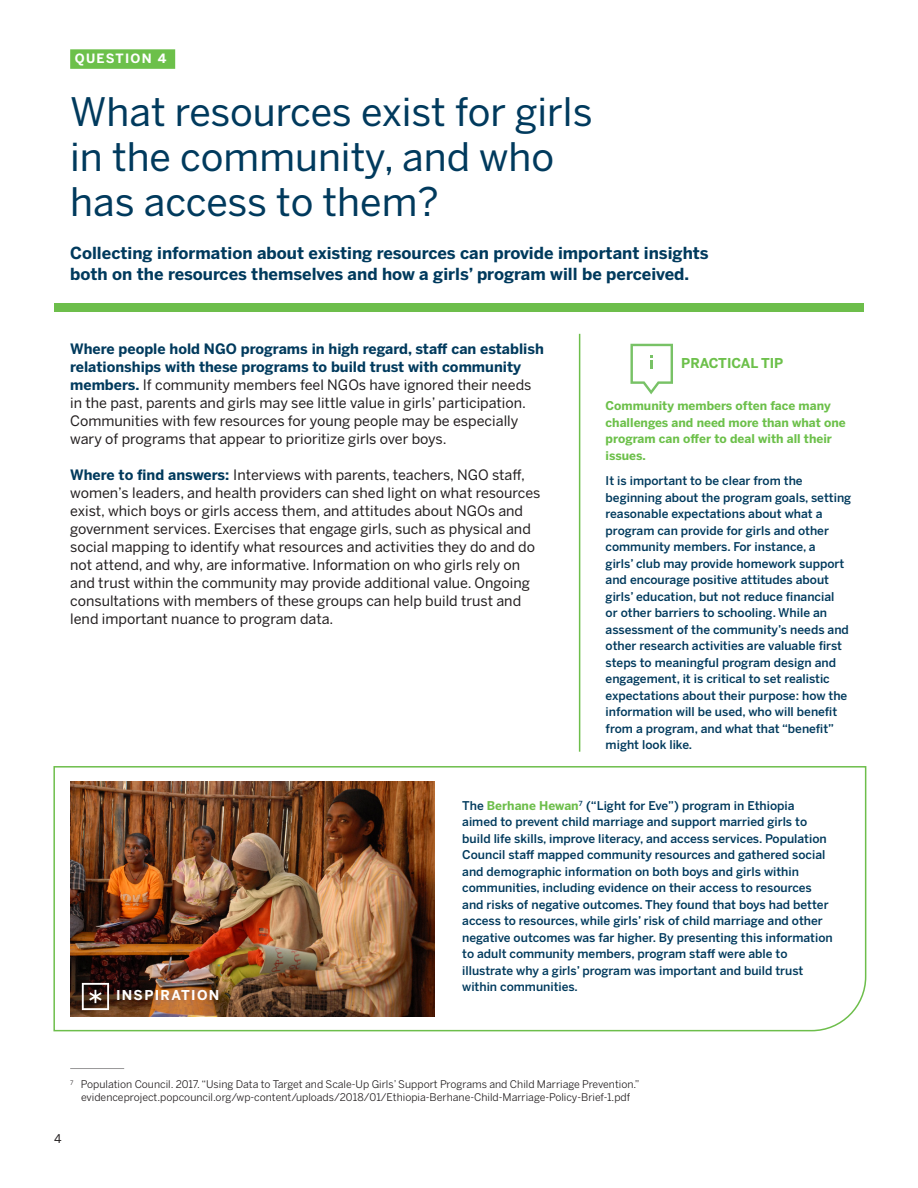
<style>
.page{position:relative;width:918px;height:1188px;background:#fff}
.page>*{position:absolute;margin:0;border:0;box-sizing:border-box;transform-origin:0 0}
.t1{font:39px/45px "Benton Sans";color:#003a5d}
.t2{font:700 16.5px/21px "Benton Sans";color:#003a5d}
.t3{font:14.25px/18px "Benton Sans";color:#231f20}
.t4{font:700 13.5px "Benton Sans";color:#6cc04a}
.t5{font:700 13.5px "Benton Sans";letter-spacing:.1em;color:#fff}
.t6{font:700 12.75px "Benton Sans";letter-spacing:.1em;color:#fff}
.t7{font:500 12px/16.5px "Benton Sans";color:#003a5d}
.t8{font:700 12px/16.5px "Benton Sans";color:#6cc04a}
.t9{font:12px "Benton Sans";color:#231f20}
.t10{font:10.5px/12.6px "Benton Sans";color:#231f20;text-align:center}
.s1{font-weight:700;color:#003a5d}
.s2{font-weight:700;color:#6dbe4b}
</style>
<div class="page">
<svg style="left:630px;top:344px;width:43px;height:50px"></svg>
<svg style="left:53px;top:766px;width:814px;height:266px"></svg>
<div style="left:54px;top:303px;width:810px;height:9px;background:#6dbe4b"></div>
<div style="left:70px;top:49px;width:105px;height:20px;background:#6cc04a"></div>
<hr style="left:579px;top:334px;width:1px;height:418px;background:#6dbe4b">
<img style="left:70px;top:782px;width:364px;height:234px">
<svg style="left:82px;top:983px;width:27px;height:27px"></svg>
<hr style="left:70px;top:1068px;width:54px;height:1px;background:#999899">
<p class="t6" style="left:75px;top:51px;width:93px">QUESTION 4</p>
<p class="t1" style="left:70px;top:90px;width:524px">What resources exist for girls in the community, and who has access to them?</p>
<p class="t2" style="left:70px;top:242px;width:640px">Collecting information about existing resources can provide important insights both on the resources themselves and how a girls’ program will be perceived.</p>
<p class="t3" style="left:70px;top:340px;width:475px"><span class="s1">Where people hold NGO programs in high regard, staff can establish relationships with these programs to build trust with community members.</span> If community members feel NGOs have ignored their needs in the past, parents and girls may see little value in girls’ participation.<br>Communities with few resources for young people may be especially wary of programs that appear to prioritize girls over boys.</p>
<p class="t3" style="left:70px;top:466px;width:472px"><span class="s1">Where to find answers:</span> Interviews with parents, teachers, NGO staff, women’s leaders, and health providers can shed light on what resources exist, which boys or girls access them, and attitudes about NGOs and government services. Exercises that engage girls, such as physical and social mapping to identify what resources and activities they do and do not attend, and why, are informative. Information on who girls rely on and trust within the community may provide additional value. Ongoing consultations with members of these groups can help build trust and lend important nuance to program data.</p>
<p class="t4" style="left:681px;top:355px;width:104px">PRACTICAL TIP</p>
<p class="t8" style="left:606px;top:398px;width:242px">Community members often face many challenges and need more than what one program can offer to deal with all their issues.</p>
<p class="t7" style="left:606px;top:473px;width:247px">It is important to be clear from the beginning about the program goals, setting reasonable expectations about what a program can provide for girls and other community members. For instance, a<br>girls’ club may provide homework support and encourage positive attitudes about girls’ education, but not reduce financial<br>or other barriers to schooling. While an assessment of the community’s needs and other research activities are valuable first steps to meaningful program design and engagement, it is critical to set realistic expectations about their purpose: how the information will be used, who will benefit from a program, and what that “benefit” might look like.</p>
<p class="t5" style="left:116px;top:987px;width:105px">INSPIRATION</p>
<p class="t7" style="left:462px;top:797px;width:372px">The <span class="s2">Berhane Hewan</span><sup>7</sup> (“Light for Eve”) program in Ethiopia<br>aimed to prevent child marriage and support married girls to build life skills, improve literacy, and access services. Population Council staff mapped community resources and gathered social and demographic information on both boys and girls within communities, including evidence on their access to resources and risks of negative outcomes. They found that boys had better access to resources, while girls’ risk of child marriage and other negative outcomes was far higher. By presenting this information to adult community members, program staff were able to illustrate why a girls’ program was important and build trust within communities.</p>
<p class="t10" style="left:70px;top:1078px;width:571px"><sup>7</sup> Population Council. 2017. “Using Data to Target and Scale-Up Girls’ Support Programs and Child Marriage Prevention.” evidenceproject.popcouncil.org/wp-content/uploads/2018/01/Ethiopia-Berhane-Child-Marriage-Policy-Brief-1.pdf</p>
<p class="t9" style="left:54px;top:1132px;width:9px">4</p>
</div>
